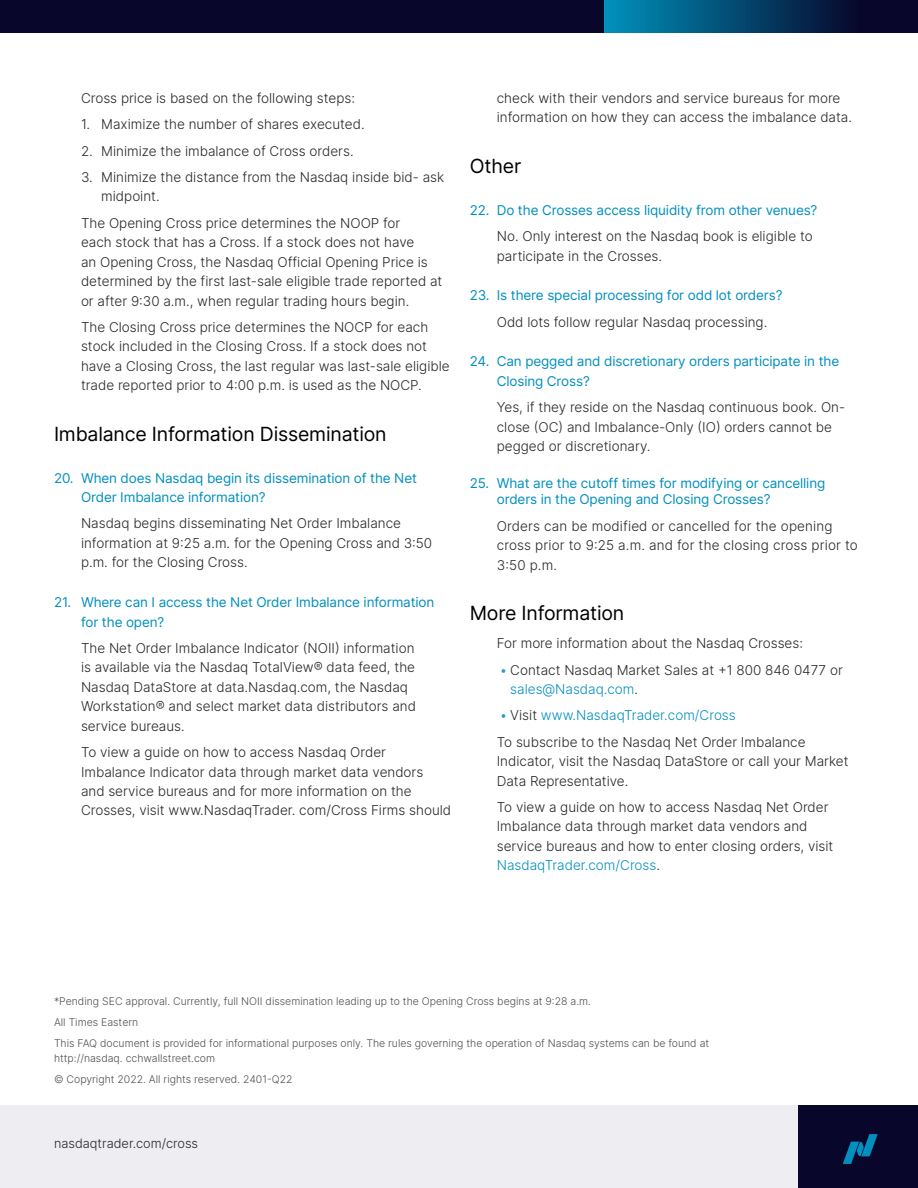
<style>
.page{position:relative;width:918px;height:1188px;background:#fff}
.page>*{position:absolute;margin:0;border:0;box-sizing:border-box;transform-origin:0 0}
.t1{font:19.5px "Inter";letter-spacing:-.01em;color:#000}
.t2{font:300 13.5px/19.5px "Inter";color:#262626}
.t3{font:13.5px/19.5px "Inter";letter-spacing:-.01em;color:#008fbe}
.t4{font:300 12.75px "Inter";color:#262626}
.t5{font:300 10.5px/21px "Inter";color:#4d4d4d}
.s1{color:#269fc8}
.s2{color:#008fbe}
</style>
<div class="page">
<div style="left:0;top:1106px;width:798px;height:82px;background:#ededf2"></div>
<div style="left:0;top:0;width:918px;height:33px;background:#08062a"></div>
<svg style="left:604px;top:0;width:238px;height:33px;background:#035178"></svg>
<div style="left:798px;top:1106px;width:120px;height:82px;background:#08062a"></div>
<svg style="left:843px;top:1134px;width:35px;height:30px"></svg>
<p class="t2" style="left:81px;top:88px;width:276px">Cross price is based on the following steps:</p>
<p class="t2" style="left:81px;top:115px;width:285px">1. Maximize the number of shares executed.</p>
<p class="t2" style="left:81px;top:141px;width:274px">2. Minimize the imbalance of Cross orders.</p>
<p class="t2" style="left:101px;top:167px;width:345px;text-indent:-20px">3. Minimize the distance from the Nasdaq inside bid- ask midpoint.</p>
<p class="t2" style="left:81px;top:213px;width:363px">The Opening Cross price determines the NOOP for<br>each stock that has a Cross. If a stock does not have<br>an Opening Cross, the Nasdaq Official Opening Price is determined by the first last-sale eligible trade reported at or after 9:30 a.m., when regular trading hours begin.</p>
<p class="t2" style="left:81px;top:317px;width:370px">The Closing Cross price determines the NOCP for each stock included in the Closing Cross. If a stock does not have a Closing Cross, the last regular was last-sale eligible trade reported prior to 4:00 p.m. is used as the NOCP.</p>
<h1 class="t1" style="left:54px;top:419px;width:334px">Imbalance Information Dissemination</h1>
<p class="t3" style="left:81px;top:468px;width:337px;text-indent:-27px">20. When does Nasdaq begin its dissemination of the Net<br>Order Imbalance information?</p>
<p class="t2" style="left:81px;top:513px;width:353px">Nasdaq begins disseminating Net Order Imbalance information at 9:25 a.m. for the Opening Cross and 3:50 p.m. for the Closing Cross.</p>
<p class="t3" style="left:81px;top:592px;width:355px;text-indent:-27px">21. Where can I access the Net Order Imbalance information for the open?</p>
<p class="t2" style="left:81px;top:638px;width:336px">The Net Order Imbalance Indicator (NOII) information is available via the Nasdaq TotalView® data feed, the Nasdaq DataStore at data.Nasdaq.com, the Nasdaq Workstation® and select market data distributors and service bureaus.</p>
<p class="t2" style="left:81px;top:742px;width:372px">To view a guide on how to access Nasdaq Order Imbalance Indicator data through market data vendors<br>and service bureaus and for more information on the Crosses, visit www.NasdaqTrader. com/Cross Firms should</p>
<p class="t2" style="left:497px;top:88px;width:357px">check with their vendors and service bureaus for more information on how they can access the imbalance data.</p>
<h1 class="t1" style="left:470px;top:152px;width:53px">Other</h1>
<p class="t3" style="left:470px;top:200px;width:349px">22. Do the Crosses access liquidity from other venues?</p>
<p class="t2" style="left:497px;top:226px;width:318px">No. Only interest on the Nasdaq book is eligible to participate in the Crosses.</p>
<p class="t3" style="left:470px;top:285px;width:314px">23. Is there special processing for odd lot orders?</p>
<p class="t2" style="left:497px;top:312px;width:272px">Odd lots follow regular Nasdaq processing.</p>
<p class="t3" style="left:497px;top:351px;width:344px;text-indent:-27px">24. Can pegged and discretionary orders participate in the<br>Closing Cross?</p>
<p class="t2" style="left:497px;top:397px;width:350px">Yes, if they reside on the Nasdaq continuous book. On&shy;close (OC) and Imbalance-Only (IO) orders cannot be pegged or discretionary.</p>
<p class="t3" style="left:497px;top:474px;width:330px;line-height:16.5px;text-indent:-27px">25. What are the cutoff times for modifying or cancelling orders in the Opening and Closing Crosses?</p>
<p class="t2" style="left:497px;top:516px;width:363px">Orders can be modified or cancelled for the opening cross prior to 9:25 a.m. and for the closing cross prior to<br>3:50 p.m.</p>
<h1 class="t1" style="left:470px;top:599px;width:156px">More Information</h1>
<p class="t2" style="left:497px;top:634px;width:308px">For more information about the Nasdaq Crosses:</p>
<p class="t2" style="left:510px;top:660px;width:334px;text-indent:-11px"><span class="s1">•</span> Contact Nasdaq Market Sales at +1 800 846 0477 or <span class="s2">sales@Nasdaq.com</span>.</p>
<p class="t2" style="left:497px;top:702px;width:310px;line-height:26.2px"><span class="s1">•</span> Visit <span class="s2">www.NasdaqTrader.com/Cross<br></span>To subscribe to the Nasdaq Net Order Imbalance</p>
<p class="t2" style="left:497px;top:751px;width:353px">Indicator, visit the Nasdaq DataStore or call your Market<br>Data Representative.</p>
<p class="t2" style="left:497px;top:797px;width:338px">To view a guide on how to access Nasdaq Net Order Imbalance data through market data vendors and service bureaus and how to enter closing orders, visit <span class="s2">NasdaqTrader.com/Cross</span>.</p>
<p class="t5" style="left:54px;top:990px;width:657px">*Pending SEC approval. Currently, full NOII dissemination leading up to the Opening Cross begins at 9:28 a.m.<br>All Times Eastern<br>This FAQ document is provided for informational purposes only. The rules governing the operation of Nasdaq systems can be found at</p>
<p class="t5" style="left:54px;top:1047px;width:240px">http://nasdaq. cchwallstreet.com<br>© Copyright 2022. All rights reserved. 2401-Q22</p>
<p class="t4" style="left:54px;top:1134px;width:146px">nasdaqtrader.com/cross</p>
</div>
